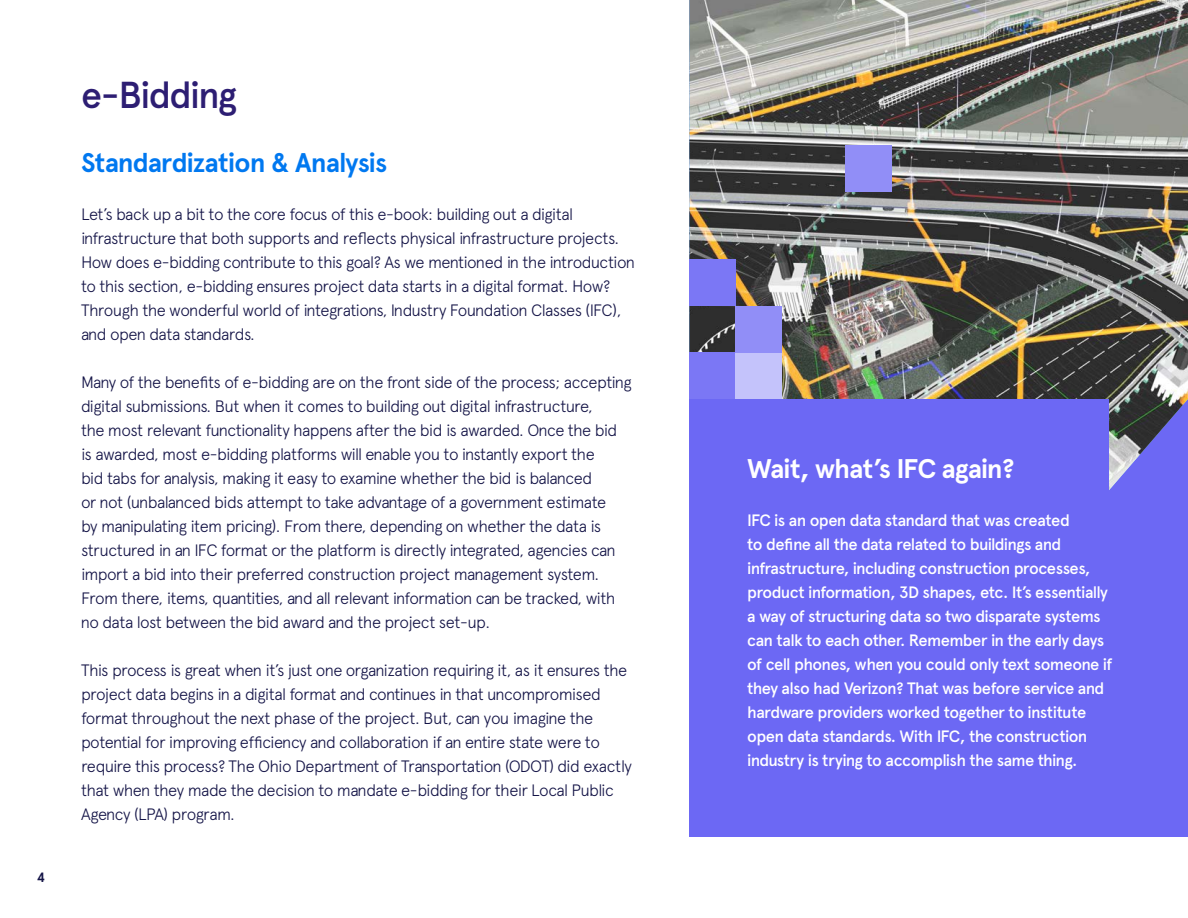
<style>
.page{position:relative;width:1188px;height:918px;background:#fff}
.page>*{position:absolute;margin:0;border:0;box-sizing:border-box;transform-origin:0 0}
.t1{font:500 37.5px "Apercu Pro";letter-spacing:-.045em;color:#2d1e73}
.t2{font:700 27px "Apercu Pro";letter-spacing:-.03em;color:#0078f0}
.t3{font:700 27px "Apercu Pro";letter-spacing:-.03em;color:#fff}
.t4{font:300 16.5px/24px "Apercu Pro";letter-spacing:-.04em;color:#141447}
.t5{font:500 16.5px/24px "Apercu Pro";letter-spacing:-.04em;color:#fff}
.t6{font:700 13.5px "Apercu Pro";color:#141447}
</style>
<div class="page">
<div style="left:689px;top:0;width:499px;height:837px;background:#6c68f4"></div>
<img style="left:689px;top:0;width:499px;height:490px">
<div style="left:689px;top:353px;width:47px;height:46px;background:#7b77f5"></div>
<div style="left:736px;top:353px;width:46px;height:46px;background:#c4c3fb"></div>
<div style="left:736px;top:306px;width:46px;height:47px;background:#918ef7"></div>
<div style="left:689px;top:260px;width:47px;height:46px;background:#7b77f5"></div>
<div style="left:846px;top:146px;width:46px;height:46px;background:#918ef7"></div>
<p class="t6" style="left:37px;top:867px;width:10px">4</p>
<p class="t1" style="left:81px;top:66px;width:158px">e-Bidding</p>
<p class="t2" style="left:81px;top:142px;width:308px">Standardization &amp; Analysis</p>
<p class="t4" style="left:81px;top:201px;width:556px">Let’s back up a bit to the core focus of this e-book: building out a digital infrastructure that both supports and reflects physical infrastructure projects.<br>How does e-bidding contribute to this goal? As we mentioned in the introduction to this section, e-bidding ensures project data starts in a digital format. How?<br>Through the wonderful world of integrations, Industry Foundation Classes (IFC), and open data standards.</p>
<p class="t4" style="left:81px;top:369px;width:552px">Many of the benefits of e-bidding are on the front side of the process; accepting digital submissions. But when it comes to building out digital infrastructure,<br>the most relevant functionality happens after the bid is awarded. Once the bid is awarded, most e-bidding platforms will enable you to instantly export the<br>bid tabs for analysis, making it easy to examine whether the bid is balanced<br>or not (unbalanced bids attempt to take advantage of a government estimate<br>by manipulating item pricing). From there, depending on whether the data is structured in an IFC format or the platform is directly integrated, agencies can import a bid into their preferred construction project management system.<br>From there, items, quantities, and all relevant information can be tracked, with no data lost between the bid award and the project set-up.</p>
<p class="t4" style="left:81px;top:657px;width:552px">This process is great when it’s just one organization requiring it, as it ensures the project data begins in a digital format and continues in that uncompromised format throughout the next phase of the project. But, can you imagine the potential for improving efficiency and collaboration if an entire state were to require this process? The Ohio Department of Transportation (ODOT) did exactly that when they made the decision to mandate e-bidding for their Local Public Agency (LPA) program.</p>
<p class="t3" style="left:747px;top:448px;width:269px">Wait, what’s IFC again?</p>
<p class="t5" style="left:747px;top:508px;width:367px">IFC is an open data standard that was created<br>to define all the data related to buildings and infrastructure, including construction processes, product information, 3D shapes, etc. It’s essentially a way of structuring data so two disparate systems can talk to each other. Remember in the early days of cell phones, when you could only text someone if they also had Verizon? That was before service and hardware providers worked together to institute open data standards. With IFC, the construction industry is trying to accomplish the same thing.</p>
</div>
